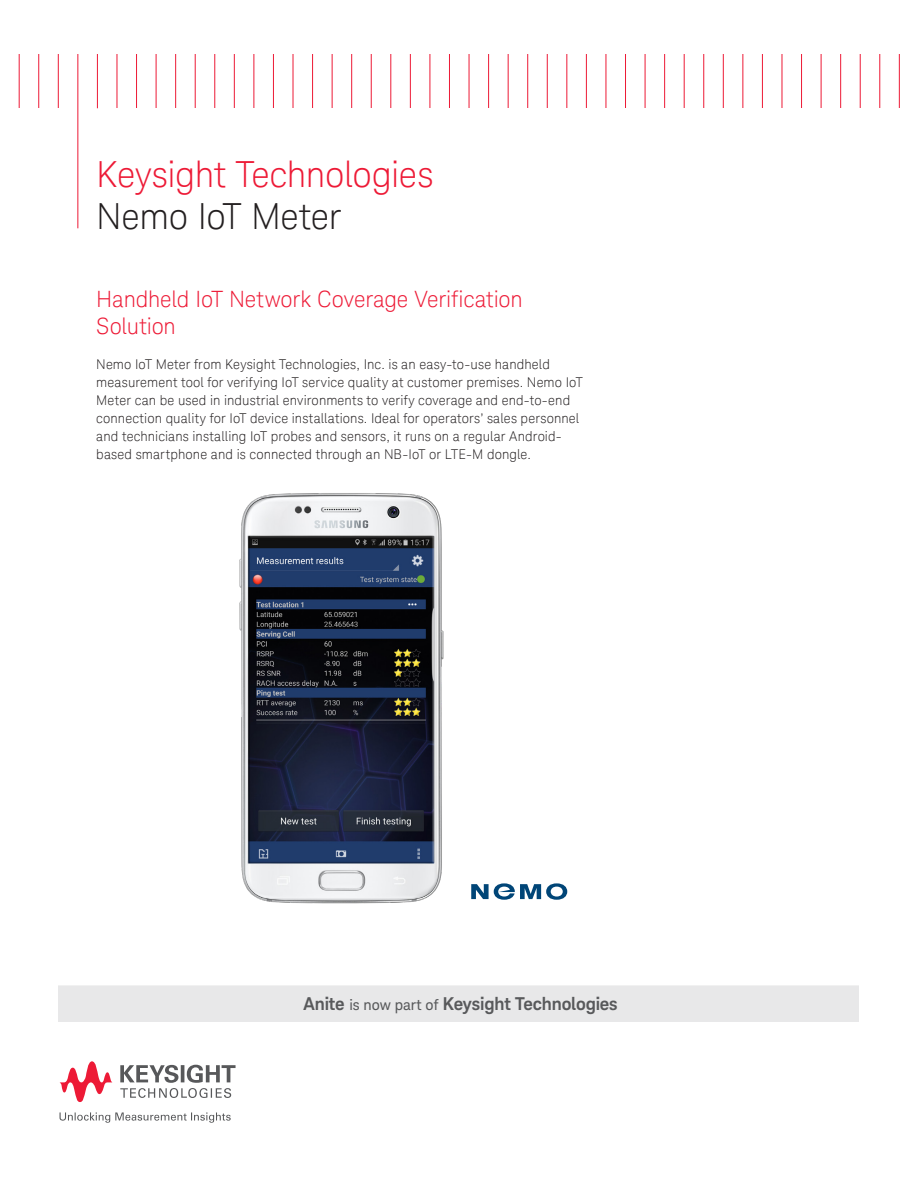
<style>
.page{position:relative;width:918px;height:1188px;background:#fff}
.page>*{position:absolute;margin:0;border:0;box-sizing:border-box;transform-origin:0 0}
.K_Title_-_Main__Red{font:300 36px "Keysight Sans";letter-spacing:-.01em;color:#ed1a36}
.K_Title_-_Main__Blac{font:300 36px "Keysight Sans";letter-spacing:-.01em;color:#231f20}
.K_Heading_1{font:300 22.5px/27px "Keysight Sans";letter-spacing:-.005em;color:#ed1a36}
.t1{font:700 18px "Keysight Sans";letter-spacing:-.01em;color:#58595b}
.K_Body_Text{font:300 13.5px/18px "Keysight Sans";letter-spacing:.01em;color:#231f20}
.s1{font-weight:400;font-size:15px}
</style>
<div class="page">
<svg style="left:60px;top:1112px;width:171px;height:11px"></svg>
<svg style="left:120px;top:1065px;width:116px;height:33px"></svg>
<svg style="left:60px;top:1061px;width:53px;height:41px"></svg>
<div style="left:59px;top:985px;width:800px;height:37px;background:#e8e8e9"></div>
<hr style="left:19px;top:54px;width:1px;height:54px;background:#ed1a36">
<hr style="left:38px;top:54px;width:1px;height:54px;background:#ed1a36">
<hr style="left:58px;top:54px;width:1px;height:54px;background:#ed1a36">
<hr style="left:77px;top:54px;width:1px;height:174px;background:#ed1a36">
<hr style="left:97px;top:54px;width:1px;height:54px;background:#ed1a36">
<hr style="left:117px;top:54px;width:1px;height:54px;background:#ed1a36">
<hr style="left:136px;top:54px;width:1px;height:54px;background:#ed1a36">
<hr style="left:156px;top:54px;width:1px;height:54px;background:#ed1a36">
<hr style="left:175px;top:54px;width:1px;height:54px;background:#ed1a36">
<hr style="left:195px;top:54px;width:1px;height:54px;background:#ed1a36">
<hr style="left:214px;top:54px;width:1px;height:54px;background:#ed1a36">
<hr style="left:234px;top:54px;width:1px;height:54px;background:#ed1a36">
<hr style="left:254px;top:54px;width:1px;height:54px;background:#ed1a36">
<hr style="left:273px;top:54px;width:1px;height:54px;background:#ed1a36">
<hr style="left:293px;top:54px;width:1px;height:54px;background:#ed1a36">
<hr style="left:312px;top:54px;width:1px;height:54px;background:#ed1a36">
<hr style="left:332px;top:54px;width:1px;height:54px;background:#ed1a36">
<hr style="left:351px;top:54px;width:1px;height:54px;background:#ed1a36">
<hr style="left:371px;top:54px;width:1px;height:54px;background:#ed1a36">
<hr style="left:390px;top:54px;width:1px;height:54px;background:#ed1a36">
<hr style="left:410px;top:54px;width:1px;height:54px;background:#ed1a36">
<hr style="left:430px;top:54px;width:1px;height:54px;background:#ed1a36">
<hr style="left:449px;top:54px;width:1px;height:54px;background:#ed1a36">
<hr style="left:469px;top:54px;width:1px;height:54px;background:#ed1a36">
<hr style="left:488px;top:54px;width:1px;height:54px;background:#ed1a36">
<hr style="left:508px;top:54px;width:1px;height:54px;background:#ed1a36">
<hr style="left:527px;top:54px;width:1px;height:54px;background:#ed1a36">
<hr style="left:547px;top:54px;width:1px;height:54px;background:#ed1a36">
<hr style="left:566px;top:54px;width:1px;height:54px;background:#ed1a36">
<hr style="left:586px;top:54px;width:1px;height:54px;background:#ed1a36">
<hr style="left:606px;top:54px;width:1px;height:54px;background:#ed1a36">
<hr style="left:625px;top:54px;width:1px;height:54px;background:#ed1a36">
<hr style="left:645px;top:54px;width:1px;height:54px;background:#ed1a36">
<hr style="left:664px;top:54px;width:1px;height:54px;background:#ed1a36">
<hr style="left:684px;top:54px;width:1px;height:54px;background:#ed1a36">
<hr style="left:703px;top:54px;width:1px;height:54px;background:#ed1a36">
<hr style="left:723px;top:54px;width:1px;height:54px;background:#ed1a36">
<hr style="left:742px;top:54px;width:1px;height:54px;background:#ed1a36">
<hr style="left:762px;top:54px;width:1px;height:54px;background:#ed1a36">
<hr style="left:782px;top:54px;width:1px;height:54px;background:#ed1a36">
<hr style="left:801px;top:54px;width:1px;height:54px;background:#ed1a36">
<hr style="left:821px;top:54px;width:1px;height:54px;background:#ed1a36">
<hr style="left:840px;top:54px;width:1px;height:54px;background:#ed1a36">
<hr style="left:860px;top:54px;width:1px;height:54px;background:#ed1a36">
<hr style="left:879px;top:54px;width:1px;height:54px;background:#ed1a36">
<hr style="left:899px;top:54px;width:1px;height:54px;background:#ed1a36">
<img style="left:239px;top:493px;width:329px;height:411px">
<p class="K_Title_-_Main__Red" style="left:96px;top:153px;width:339px">Keysight Technologies</p>
<p class="K_Title_-_Main__Blac" style="left:96px;top:195px;width:246px">Nemo IoT Meter</p>
<p class="K_Heading_1" style="left:96px;top:286px;width:428px">Handheld IoT Network Coverage Verification<br>Solution</p>
<p class="K_Body_Text" style="left:96px;top:356px;width:488px">Nemo IoT Meter from Keysight Technologies, Inc. is an easy-to-use handheld measurement tool for verifying IoT service quality at customer premises. Nemo IoT Meter can be used in industrial environments to verify coverage and end-to-end connection quality for IoT device installations. Ideal for operators’ sales personnel and technicians installing IoT probes and sensors, it runs on a regular Android&shy;based smartphone and is connected through an NB-IoT or LTE-M dongle.</p>
<p class="t1" style="left:303px;top:993px;width:316px">Anite <span class="s1">is now part of</span> Keysight Technologies</p>
</div>
